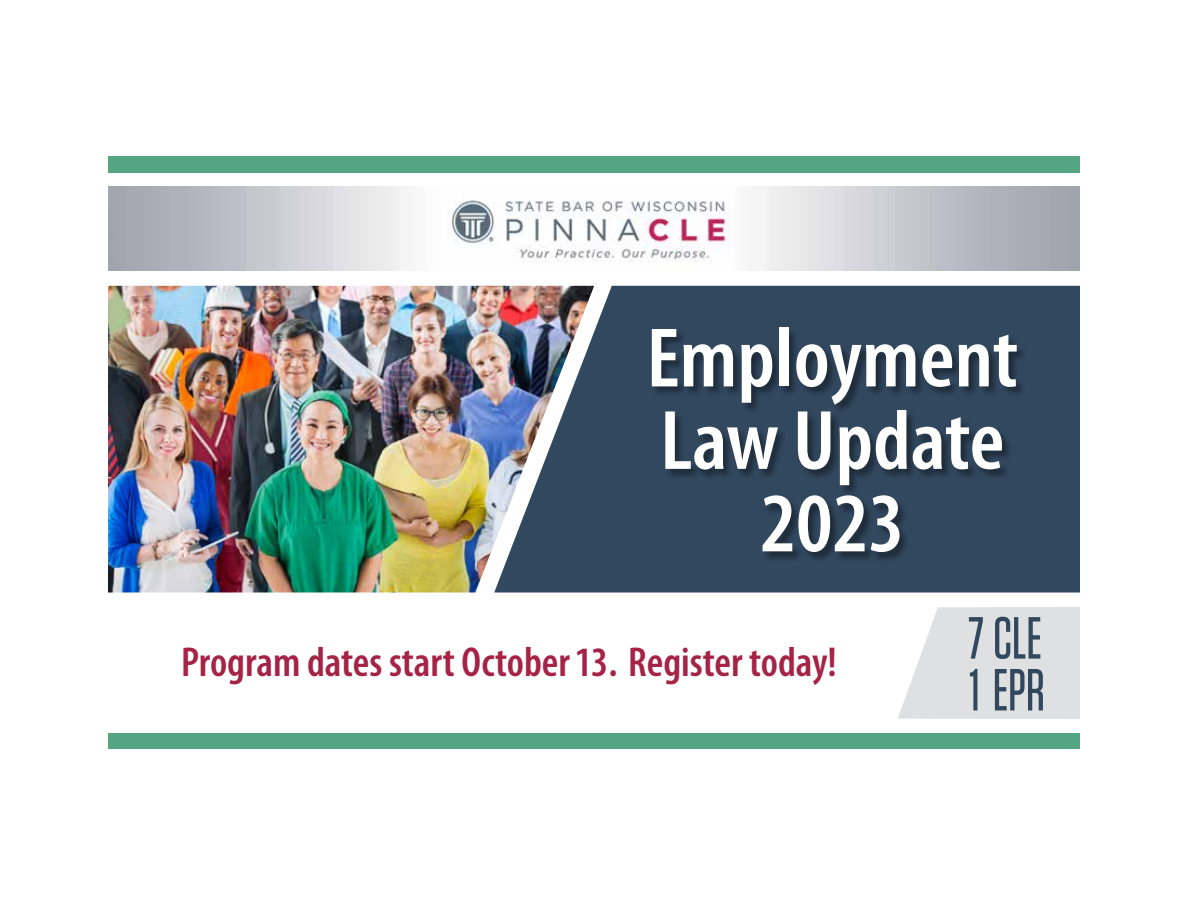
<style>
.page{position:relative;width:1188px;height:918px;background:#fff}
.page>*{position:absolute;margin:0;border:0;box-sizing:border-box;transform-origin:0 0}
.t1{font:600 condensed 85.05px/82.5px "Myriad Pro";color:#fff;text-align:center;scale:1.04 1}
.t2{font:500 59.25px/51.9px "Tungsten";color:#32485f;scale:.96 1}
.t3{font:600 condensed 42px "Myriad Pro";color:#a52346}
</style>
<div class="page">
<img style="left:108px;top:286px;width:385px;height:307px">
<svg style="left:493px;top:285px;width:587px;height:308px;background:#4b5b70"></svg>
<svg style="left:898px;top:607px;width:182px;height:112px;background:#e2e3e5"></svg>
<div style="left:92px;top:156px;width:998px;height:17px;background:#54a682"></div>
<img style="left:108px;top:186px;width:972px;height:85px">
<div style="left:92px;top:733px;width:998px;height:16px;background:#54a682"></div>
<div style="left:651px;top:327px;width:377px;height:236px;background:#000;opacity:.4"></div>
<div style="left:1px;top:1px;width:106px;height:916px;background:#fff"></div>
<div style="left:1081px;top:1px;width:106px;height:916px;background:#fff"></div>
<h1 class="t1" style="left:647px;top:315px;width:359px">Employment<br>Law Update<br>2023</h1>
<p class="t3" style="left:181px;top:636px;width:657px">Program dates start October 13. Register today!</p>
<h2 class="t2" style="left:968px;top:613px;width:81px">7 CLE<br>1 EPR</h2>
</div>
